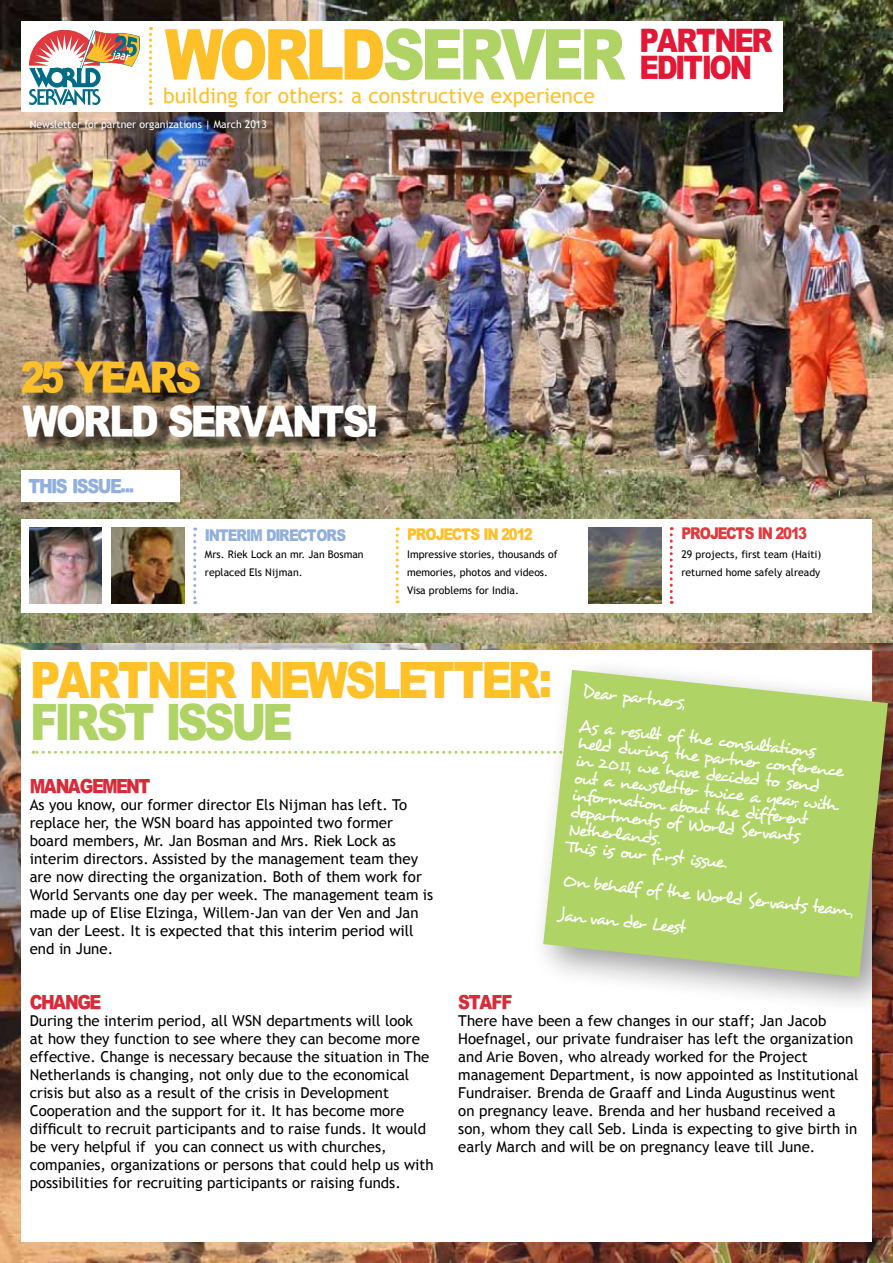
<style>
.page{position:relative;width:893px;height:1263px;background:#fff}
.page>*{position:absolute;margin:0;border:0;box-sizing:border-box;transform-origin:0 0}
.t1{font:900 70.2px "Arial";letter-spacing:-.07em;color:#afd465;scale:.83 1}
.t2{font:42px "Arial Black WS";color:#fec128}
.t3{font:42px "Arial Black WS";color:#afd465}
.t4{font:36px "Arial Black WS";color:#fff}
.t5{font:36px "Arial Black WS";color:#fec029}
.t6{font:27px/27px "Arial Black WS";color:#e31837}
.t7{font:21px "Trebuchet MS";color:#fec029}
.t8{font:18px/17.2px "Desyrel";color:#fff}
.t9{font:16.5px "Arial Black WS";color:#d92a39}
.t10{font:16.5px "Arial Black WS";color:#91afdc}
.t11{font:15px/18px "Trebuchet MS";color:#000}
.t12{font:13.5px "Arial Black WS";color:#91afdc}
.t13{font:13.5px "Arial Black WS";color:#e03a3e}
.t14{font:13.5px "Arial Black WS";color:#fec029}
.t15{font:10.5px/18px "Trebuchet MS";color:#000}
.t16{font:10.5px "Trebuchet MS";color:#fff}
.s1{color:#fec029}
</style>
<div class="page">
<img style="left:0;top:0;width:893px;height:1263px">
<div style="left:25px;top:364px;width:369px;height:91px;background:#000;opacity:.75"></div>
<div style="left:21px;top:651px;width:851px;height:591px;background:#fff"></div>
<div style="left:21px;top:519px;width:851px;height:93px;background:#fff"></div>
<div style="left:21px;top:470px;width:158px;height:32px;background:#fff"></div>
<div style="left:21px;top:21px;width:762px;height:91px;background:#fff"></div>
<svg style="left:29px;top:30px;width:111px;height:75px"></svg>
<svg style="left:149px;top:27px;width:3px;height:78px"></svg>
<img style="left:30px;top:527px;width:72px;height:77px">
<svg style="left:193px;top:527px;width:3px;height:77px"></svg>
<svg style="left:670px;top:527px;width:3px;height:77px"></svg>
<svg style="left:396px;top:527px;width:3px;height:76px"></svg>
<svg style="left:33px;top:751px;width:496px;height:3px"></svg>
<img style="left:111px;top:527px;width:74px;height:77px">
<img style="left:589px;top:527px;width:73px;height:77px">
<div style="left:30px;top:117px;width:245px;height:18px;background:#000;opacity:.75"></div>
<div style="left:529px;top:656px;width:364px;height:361px;background:#000;opacity:.4"></div>
<svg style="left:543px;top:670px;width:345px;height:307px;background:#b4d074"></svg>
<h1 class="t1" style="left:165px;top:3px;width:556px"><span class="s1">WORLD</span>SERVER</h1>
<h3 class="t7" style="left:163px;top:83px;width:433px">building for others: a constructive experience</h3>
<p class="t16" style="left:30px;top:118px;width:239px">Newsletter for partner organizations | March 2013</p>
<h3 class="t6" style="left:640px;top:27px;width:133px">PARTNER<br>EDITION</h3>
<h3 class="t5" style="left:22px;top:348px;width:178px">25 YEARS</h3>
<h3 class="t4" style="left:22px;top:391px;width:355px">WORLD SERVANTS!</h3>
<p class="t10" style="left:28px;top:473px;width:106px">THIS ISSUE...</p>
<p class="t12" style="left:205px;top:524px;width:142px">INTERIM DIRECTORS</p>
<p class="t15" style="left:205px;top:545px;width:160px">Mrs. Riek Lock an mr. Jan Bosman replaced Els Nijman.</p>
<p class="t14" style="left:407px;top:523px;width:126px">PROJECTS IN 2012</p>
<p class="t15" style="left:407px;top:545px;width:152px">Impressive stories, thousands of memories, photos and videos.<br>Visa problems for India.</p>
<p class="t13" style="left:681px;top:522px;width:126px">PROJECTS IN 2013</p>
<p class="t15" style="left:681px;top:545px;width:141px">29 projects, first team (Haiti) returned home safely already</p>
<h2 class="t2" style="left:30px;top:646px;width:520px">PARTNER NEWSLETTER:</h2>
<h2 class="t3" style="left:30px;top:688px;width:260px">FIRST ISSUE</h2>
<p class="t9" style="left:30px;top:773px;width:121px">MANAGEMENT</p>
<p class="t11" style="left:30px;top:796px;width:405px">As you know, our former director Els Nijman has left. To replace her, the WSN board has appointed two former board members, Mr. Jan Bosman and Mrs. Riek Lock as interim directors. Assisted by the management team they are now directing the organization. Both of them work for World Servants one day per week. The management team is made up of Elise Elzinga, Willem-Jan van der Ven and Jan van der Leest. It is expected that this interim period will end in June.</p>
<p class="t8" style="left:584px;top:674px;width:239px;line-height:34.5px;rotate:6deg">Dear partners,<br>As a result of the consultations</p>
<p class="t8" style="left:578px;top:734px;width:269px;rotate:6deg">held during the partner conference in 2011, we have decided to send out a newsletter twice a year, with information about the different departments of World Servants<br>Netherlands.<br>This is our fi rst issue.</p>
<p class="t8" style="left:565px;top:863px;width:294px;line-height:34.5px;rotate:6deg">On behalf of the World Servants team ,<br>Jan van der Leest</p>
<p class="t9" style="left:30px;top:989px;width:72px">CHANGE</p>
<p class="t11" style="left:30px;top:1012px;width:405px">During the interim period, all WSN departments will look<br>at how they function to see where they can become more effective. Change is necessary because the situation in The Netherlands is changing, not only due to the economical crisis but also as a result of the crisis in Development Cooperation and the support for it. It has become more difficult to recruit participants and to raise funds. It would be very helpful if you can connect us with churches, companies, organizations or persons that could help us with possibilities for recruiting participants or raising funds.</p>
<p class="t9" style="left:458px;top:989px;width:54px">STAFF</p>
<p class="t11" style="left:458px;top:1012px;width:402px">There have been a few changes in our staff; Jan Jacob Hoefnagel, our private fundraiser has left the organization and Arie Boven, who already worked for the Project management Department, is now appointed as Institutional Fundraiser. Brenda de Graaff and Linda Augustinus went<br>on pregnancy leave. Brenda and her husband received a son, whom they call Seb. Linda is expecting to give birth in early March and will be on pregnancy leave till June.</p>
</div>
